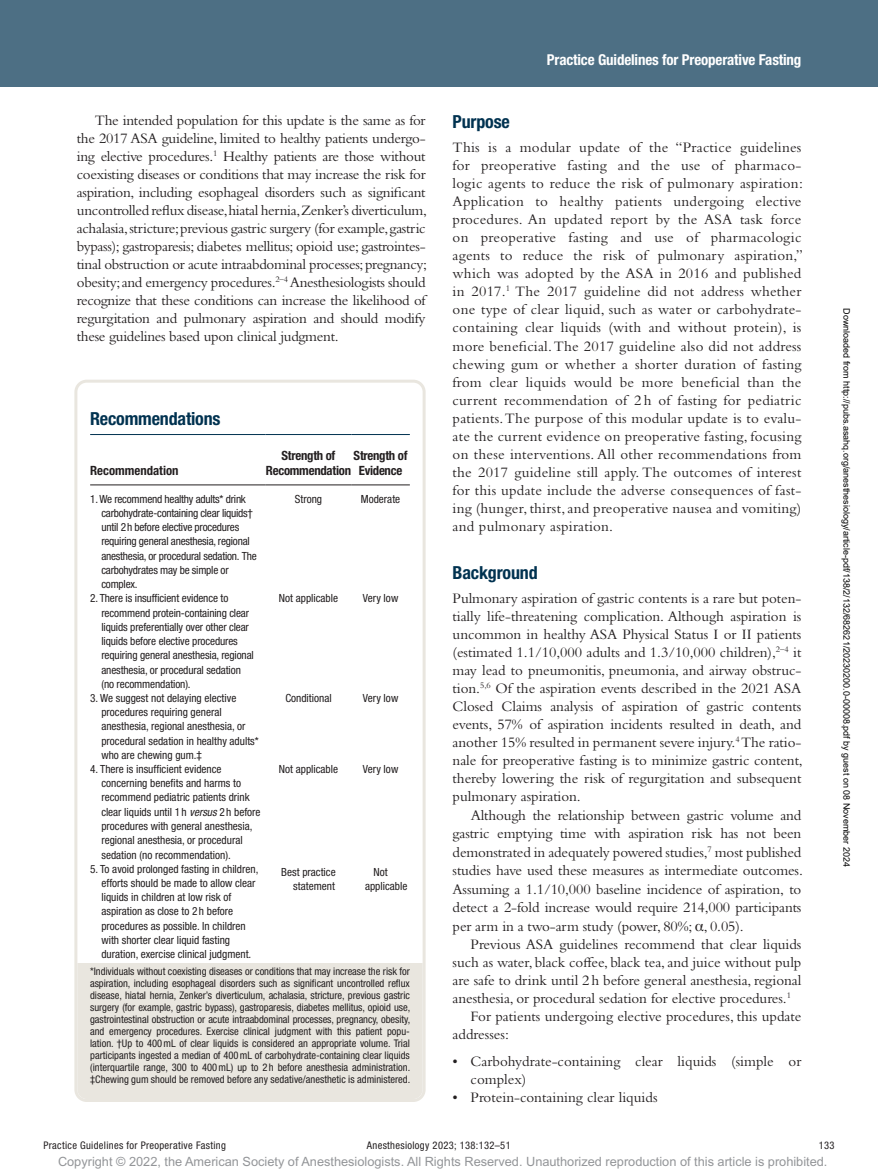
<style>
.page{position:relative;width:878px;height:1175px;background:#fff}
.page>*{position:absolute;margin:0;border:0;box-sizing:border-box;transform-origin:0 0}
.t1{font:700 condensed 18px "Helvetica Neue LT Std";letter-spacing:-.01em;color:#003250}
.t2{font:15px/18px "Bembo Std";letter-spacing:-.005em;color:#231f20;text-align:justify}
.t3{font:700 condensed 15px "Helvetica Neue LT Std";letter-spacing:-.01em;color:#fff}
.t4{font:12.75px "Arial MT Std";color:#939598}
.t5{font:700 condensed 12.75px/15px "Helvetica Neue LT Std";letter-spacing:-.02em;color:#231f20;text-align:center}
.t6{font:condensed 11.25px/14.2px "Helvetica Neue LT Std";color:#231f20}
.t7{font:condensed 11.25px/14.2px "Helvetica Neue LT Std";letter-spacing:-.02em;color:#231f20}
.t8{font:condensed 10.5px/12px "Helvetica Neue LT Std";letter-spacing:.03em;color:#231f20;text-align:justify}
.t9{font:9px "Arial";color:#000}
.s1{font-family:"Gandhari Unicode"}
.s2{font-style:italic}
</style>
<div class="page">
<div style="left:0;top:0;width:878px;height:86px;background:#4d6f84"></div>
<hr style="left:90px;top:484px;width:176px;height:1px;background:#231f20">
<hr style="left:266px;top:484px;width:85px;height:1px;background:#231f20">
<hr style="left:351px;top:484px;width:59px;height:1px;background:#231f20">
<hr style="left:90px;top:434px;width:176px;height:1px;background:#003250">
<hr style="left:266px;top:434px;width:85px;height:1px;background:#003250">
<hr style="left:351px;top:434px;width:59px;height:1px;background:#003250">
<div style="left:77px;top:963px;width:345px;height:136px;background:#e9e6df"></div>
<div style="left:74px;top:380px;width:351px;height:722px;border:3px solid #e9e6df;border-radius:11px"></div>
<p class="t3" style="left:547px;top:51px;width:256px">Practice Guidelines for Preoperative Fasting</p>
<p class="t2" style="left:77px;top:111px;width:352px;text-indent:18px">The intended population for this update is the same as for the 2017 ASA guideline, limited to healthy patients undergo&shy;ing elective procedures.<sup>1</sup> Healthy patients are those without coexisting diseases or conditions that may increase the risk for aspiration, including esophageal disorders such as significant uncontrolled reflux disease,hiatal hernia,Zenker’s diverticulum, achalasia, stricture; previous gastric surgery (for example, gastric bypass); gastroparesis; diabetes mellitus; opioid use; gastrointes&shy;tinal obstruction or acute intraabdominal processes; pregnancy; obesity; and emergency procedures.<sup>2–4</sup> Anesthesiologists should recognize that these conditions can increase the likelihood of regurgitation and pulmonary aspiration and should modify these guidelines based upon clinical judgment.</p>
<p class="t1" style="left:452px;top:110px;width:59px">Purpose</p>
<p class="t2" style="left:452px;top:138px;width:352px">This is a modular update of the “Practice guidelines for preoperative fasting and the use of pharmaco&shy;logic agents to reduce the risk of pulmonary aspiration:<br>Application to healthy patients undergoing elective procedures. An updated report by the ASA task force on preoperative fasting and use of pharmacologic agents to reduce the risk of pulmonary aspiration,” which was adopted by the ASA in 2016 and published in 2017.<sup>1</sup> The 2017 guideline did not address whether one type of clear liquid, such as water or carbohydrate&shy;containing clear liquids (with and without protein), is more beneficial. The 2017 guideline also did not address chewing gum or whether a shorter duration of fasting from clear liquids would be more beneficial than the current recommendation of 2 h of fasting for pediatric patients. The purpose of this modular update is to evalu&shy;ate the current evidence on preoperative fasting, focusing on these interventions. All other recommendations from the 2017 guideline still apply. The outcomes of interest for this update include the adverse consequences of fast&shy;ing (hunger, thirst, and preoperative nausea and vomiting) and pulmonary aspiration.</p>
<p class="t1" style="left:452px;top:561px;width:87px">Background</p>
<p class="t2" style="left:452px;top:589px;width:352px">Pulmonary aspiration of gastric contents is a rare but poten&shy;tially life-threatening complication. Although aspiration is uncommon in healthy ASA Physical Status I or II patients (estimated 1.1/10,000 adults and 1.3/10,000 children),<sup>2–4</sup> it may lead to pneumonitis, pneumonia, and airway obstruc&shy;tion.<sup>5,6</sup> Of the aspiration events described in the 2021 ASA Closed Claims analysis of aspiration of gastric contents events, 57% of aspiration incidents resulted in death, and another 15% resulted in permanent severe injury.<sup>4</sup> The ratio&shy;nale for preoperative fasting is to minimize gastric content, thereby lowering the risk of regurgitation and subsequent pulmonary aspiration.</p>
<p class="t2" style="left:452px;top:805px;width:352px;line-height:18.5px;text-indent:18px">Although the relationship between gastric volume and gastric emptying time with aspiration risk has not been demonstrated in adequately powered studies,<sup>7</sup> most published studies have used these measures as intermediate outcomes.<br>Assuming a 1.1/10‚000 baseline incidence of aspiration‚ to detect a 2-fold increase would require 214‚000 participants per arm in a two-arm study (power, 80%; <span class="s1">α</span>, 0.05).</p>
<p class="t2" style="left:470px;top:934px;width:332px">Previous ASA guidelines recommend that clear liquids</p>
<p class="t2" style="left:452px;top:952px;width:350px">such as water, black coffee, black tea, and juice without pulp</p>
<p class="t2" style="left:452px;top:970px;width:350px">are safe to drink until 2h before general anesthesia, regional</p>
<p class="t2" style="left:452px;top:988px;width:340px">anesthesia, or procedural sedation for elective procedures.<sup>1</sup></p>
<p class="t2" style="left:470px;top:1006px;width:332px">For patients undergoing elective procedures, this update</p>
<p class="t2" style="left:452px;top:1024px;width:58px">addresses:</p>
<p class="t2" style="left:470px;top:1051px;width:332px;text-indent:-18px">• Carbohydrate-containing clear liquids (simple or complex)</p>
<p class="t2" style="left:452px;top:1087px;width:206px">• Protein-containing clear liquids</p>
<p class="t1" style="left:90px;top:407px;width:132px">Recommendations</p>
<p class="t5" style="left:266px;top:448px;width:87px">Strength of<br>Recommendation</p>
<p class="t5" style="left:353px;top:448px;width:55px">Strength of<br>Evidence</p>
<p class="t5" style="left:90px;top:463px;width:90px">Recommendation</p>
<p class="t7" style="left:101px;top:491px;width:157px;text-indent:-11px">1. We recommend healthy adults* drink carbohydrate-containing clear liquids† until 2h before elective procedures requiring general anesthesia, regional anesthesia, or procedural sedation. The carbohydrates may be simple or complex.</p>
<p class="t6" style="left:295px;top:491px;width:29px">Strong</p>
<p class="t6" style="left:361px;top:491px;width:41px">Moderate</p>
<p class="t6" style="left:101px;top:591px;width:154px;text-indent:-11px">2. There is insufficient evidence to recommend protein-containing clear liquids preferentially over other clear liquids before elective procedures requiring general anesthesia, regional anesthesia, or procedural sedation (no recommendation).</p>
<p class="t6" style="left:279px;top:591px;width:61px">Not applicable</p>
<p class="t6" style="left:363px;top:591px;width:37px">Very low</p>
<p class="t6" style="left:101px;top:690px;width:159px;text-indent:-11px">3. We suggest not delaying elective procedures requiring general anesthesia, regional anesthesia, or procedural sedation in healthy adults* who are chewing gum.‡</p>
<p class="t6" style="left:285px;top:690px;width:48px">Conditional</p>
<p class="t6" style="left:363px;top:690px;width:37px">Very low</p>
<p class="t6" style="left:101px;top:761px;width:161px;text-indent:-11px">4. There is insufficient evidence concerning benefits and harms to recommend pediatric patients drink clear liquids until 1 h <span class="s2">versus</span> 2 h before procedures with general anesthesia, regional anesthesia, or procedural sedation (no recommendation).</p>
<p class="t6" style="left:279px;top:761px;width:61px">Not applicable</p>
<p class="t6" style="left:363px;top:761px;width:37px">Very low</p>
<p class="t6" style="left:101px;top:861px;width:158px;text-indent:-11px">5. To avoid prolonged fasting in children, efforts should be made to allow clear liquids in children at low risk of aspiration as close to 2 h before procedures as possible. In children with shorter clear liquid fasting duration, exercise clinical judgment.</p>
<p class="t6" style="left:281px;top:864px;width:56px;text-align:right">Best practice statement</p>
<p class="t6" style="left:365px;top:864px;width:44px;text-indent:8px">Not applicable</p>
<p class="t8" style="left:90px;top:965px;width:321px">*Individuals without coexisting diseases or conditions that may increase the risk for aspiration, including esophageal disorders such as significant uncontrolled reflux disease, hiatal hernia, Zenker’s diverticulum, achalasia, stricture, previous gastric surgery (for example, gastric bypass), gastroparesis, diabetes mellitus, opioid use, gastrointestinal obstruction or acute intraabdominal processes, pregnancy, obesity, and emergency procedures. Exercise clinical judgment with this patient popu&shy;lation. †Up to 400mL of clear liquids is considered an appropriate volume. Trial participants ingested a median of 400mL of carbohydrate-containing clear liquids (interquartile range, 300 to 400mL) up to 2 h before anesthesia administration. ‡Chewing gum should be removed before any sedative/anesthetic is administered.</p>
<p class="t9" style="left:850px;top:308px;width:560px;rotate:90deg">Downloaded from http://pubs.asahq.org/anesthesiology/article-pdf/138/2/132/682621/20230200.0-00008.pdf by guest on 08 November 2024</p>
<p class="t8" style="left:44px;top:1139px;width:184px">Practice Guidelines for Preoperative Fasting</p>
<p class="t8" style="left:367px;top:1139px;width:145px">Anesthesiology 2023; 138:132–51</p>
<p class="t8" style="left:818px;top:1139px;width:17px">133</p>
<p class="t4" style="left:58px;top:1154px;width:771px">Copyright © 2022, the American Society of Anesthesiologists. All Rights Reserved. Unauthorized reproduction of this article is prohibited.</p>
</div>
